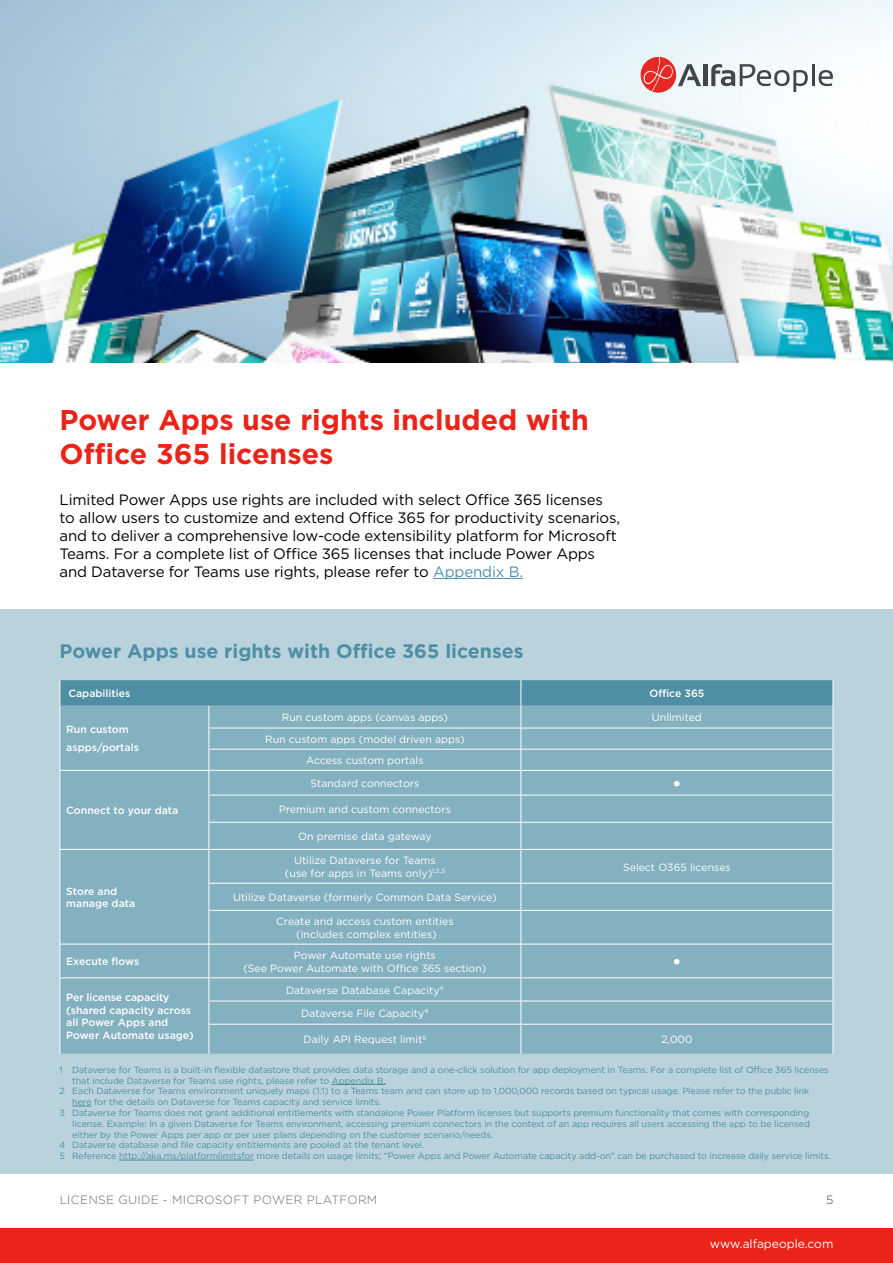
<style>
.page{position:relative;width:893px;height:1263px;background:#fff}
.page>*{position:absolute;margin:0;border:0;box-sizing:border-box;transform-origin:0 0}
.t1{font:700 28.5px/34.2px "Gotham";color:#ea2419}
.t2{font:700 19.5px "Gotham";color:#4f8fa5}
.t3{font:15px/18px "Gotham";letter-spacing:-.01em;color:#000}
.t4{font:900 15px "Gotham";color:#fff}
.t5{font:300 12px "Gotham";letter-spacing:.025em;color:#444}
.t6{font:12px "Gotham";color:#fff}
.t7{font:10.5px/12.6px "Gotham";color:#fff;text-align:center}
.t8{font:500 10.5px/12.6px "Gotham";color:#fff}
.t9{font:9px "Gotham";letter-spacing:-.01em;color:#4f8fa5}
.s1{color:#4f8fa5}
</style>
<div class="page">
<div style="left:0;top:1229px;width:893px;height:34px;background:#ea2419"></div>
<div style="left:0;top:609px;width:893px;height:565px;background:#b9d2db"></div>
<hr style="left:433px;top:578px;width:90px;height:1px;background:#4f8fa5">
<div style="left:61px;top:850px;width:772px;height:204px;background:#84b1c0"></div>
<hr style="left:60px;top:849px;width:149px;height:1px;background:#fff">
<hr style="left:60px;top:850px;width:1px;height:33px;background:#fff">
<hr style="left:209px;top:849px;width:312px;height:1px;background:#fff">
<hr style="left:209px;top:850px;width:1px;height:33px;background:#fff">
<hr style="left:521px;top:849px;width:312px;height:1px;background:#fff">
<hr style="left:521px;top:850px;width:1px;height:33px;background:#fff">
<hr style="left:833px;top:850px;width:1px;height:33px;background:#fff">
<hr style="left:209px;top:883px;width:312px;height:1px;background:#fff">
<svg style="left:209px;top:883px;width:1px;height:27px"></svg>
<hr style="left:521px;top:883px;width:312px;height:1px;background:#fff">
<svg style="left:521px;top:883px;width:1px;height:27px"></svg>
<svg style="left:833px;top:883px;width:1px;height:27px"></svg>
<hr style="left:60px;top:910px;width:1px;height:34px;background:#fff">
<hr style="left:209px;top:910px;width:312px;height:1px;background:#fff">
<hr style="left:209px;top:911px;width:1px;height:33px;background:#fff">
<hr style="left:521px;top:910px;width:312px;height:1px;background:#fff">
<hr style="left:521px;top:911px;width:1px;height:33px;background:#fff">
<hr style="left:833px;top:911px;width:1px;height:33px;background:#fff">
<hr style="left:60px;top:944px;width:149px;height:1px;background:#fff">
<hr style="left:60px;top:944px;width:1px;height:33px;background:#fff">
<hr style="left:209px;top:944px;width:312px;height:1px;background:#fff">
<hr style="left:209px;top:944px;width:1px;height:33px;background:#fff">
<hr style="left:521px;top:944px;width:312px;height:1px;background:#fff">
<hr style="left:521px;top:944px;width:1px;height:33px;background:#fff">
<hr style="left:833px;top:944px;width:1px;height:33px;background:#fff">
<hr style="left:60px;top:977px;width:149px;height:1px;background:#fff">
<hr style="left:209px;top:977px;width:312px;height:1px;background:#fff">
<hr style="left:521px;top:977px;width:312px;height:1px;background:#fff">
<hr style="left:209px;top:1001px;width:312px;height:1px;background:#fff">
<svg style="left:209px;top:978px;width:1px;height:46px"></svg>
<hr style="left:521px;top:1001px;width:312px;height:1px;background:#fff">
<svg style="left:521px;top:978px;width:1px;height:46px"></svg>
<svg style="left:833px;top:978px;width:1px;height:46px"></svg>
<hr style="left:60px;top:1024px;width:1px;height:30px;background:#fff">
<hr style="left:209px;top:1024px;width:312px;height:1px;background:#fff">
<hr style="left:209px;top:1024px;width:1px;height:30px;background:#fff">
<hr style="left:521px;top:1024px;width:312px;height:1px;background:#fff">
<hr style="left:521px;top:1024px;width:1px;height:30px;background:#fff">
<hr style="left:833px;top:1024px;width:1px;height:30px;background:#fff">
<svg style="left:60px;top:680px;width:774px;height:169px;background:#7faebd"></svg>
<hr style="left:332px;top:1084px;width:54px;height:1px;background:#4f8fa5">
<svg style="left:72px;top:1106px;width:20px;height:1px"></svg>
<hr style="left:119px;top:1160px;width:135px;height:1px;background:#4f8fa5">
<img style="left:0;top:0;width:893px;height:363px">
<svg style="left:641px;top:57px;width:60px;height:35px;background:#db8f8f"></svg>
<hr style="left:703px;top:64px;width:4px;height:22px;background:#444545">
<svg style="left:711px;top:64px;width:97px;height:28px"></svg>
<hr style="left:812px;top:64px;width:3px;height:22px;background:#444545">
<svg style="left:819px;top:70px;width:14px;height:16px"></svg>
<h1 class="t1" style="left:60px;top:402px;width:531px">Power Apps use rights included with<br>Office 365 licenses</h1>
<p class="t3" style="left:60px;top:490px;width:562px">Limited Power Apps use rights are included with select Office 365 licenses to allow users to customize and extend Office 365 for productivity scenarios, and to deliver a comprehensive low-code extensibility platform for Microsoft Teams. For a complete list of Office 365 licenses that include Power Apps and Dataverse for Teams use rights, please refer to <span class="s1">Appendix B.</span></p>
<h2 class="t2" style="left:60px;top:638px;width:466px">Power Apps use rights with Office 365 licenses</h2>
<p class="t8" style="left:68px;top:687px;width:64px">Capabilities</p>
<p class="t8" style="left:649px;top:687px;width:57px">Office 365</p>
<p class="t8" style="left:66px;top:720px;width:74px;line-height:18px">Run custom aspps/portals</p>
<p class="t7" style="left:282px;top:711px;width:168px">Run custom apps (canvas apps)</p>
<p class="t7" style="left:652px;top:711px;width:51px">Unlimited</p>
<p class="t7" style="left:265px;top:728px;width:201px;line-height:21.1px">Run custom apps (model driven apps)<br>Access custom portals</p>
<p class="t8" style="left:66px;top:804px;width:114px">Connect to your data</p>
<p class="t8" style="left:66px;top:884px;width:70px">Store and manage data</p>
<p class="t7" style="left:310px;top:777px;width:110px">Standard connectors</p>
<h3 class="t4" style="left:673px;top:773px;width:9px">•</h3>
<p class="t7" style="left:279px;top:803px;width:173px">Premium and custom connectors</p>
<p class="t7" style="left:298px;top:830px;width:135px">On premise data gateway</p>
<p class="t7" style="left:285px;top:854px;width:161px">Utilize Dataverse for Teams (use for apps in Teams only)<sup>1,2,3</sup></p>
<p class="t7" style="left:623px;top:860px;width:109px">Select O365 licenses</p>
<p class="t7" style="left:233px;top:891px;width:265px">Utilize Dataverse (formerly Common Data Service)</p>
<p class="t7" style="left:276px;top:915px;width:179px">Create and access custom entities (includes complex entities)</p>
<p class="t8" style="left:66px;top:955px;width:74px">Execute flows</p>
<p class="t7" style="left:243px;top:949px;width:245px">Power Automate use rights<br>(See Power Automate with Office 365 section)</p>
<h3 class="t4" style="left:673px;top:951px;width:9px">•</h3>
<p class="t8" style="left:66px;top:991px;width:129px">Per license capacity (shared capacity across all Power Apps and<br>Power Automate usage)</p>
<p class="t7" style="left:286px;top:983px;width:159px">Dataverse Database Capacity<sup>4</sup></p>
<p class="t7" style="left:301px;top:1006px;width:129px">Dataverse File Capacity<sup>4</sup></p>
<p class="t7" style="left:303px;top:1033px;width:124px">Daily API Request limit<sup>5</sup></p>
<p class="t7" style="left:661px;top:1033px;width:33px">2,000</p>
<p class="t9" style="left:60px;top:1064px;width:771px">1 Dataverse for Teams is a built-in flexible datastore that provides data storage and a one-click solution for app deployment in Teams. For a complete list of Office 365 licenses</p>
<p class="t9" style="left:72px;top:1074px;width:315px">that include Dataverse for Teams use rights, please refer to Appendix B.</p>
<p class="t9" style="left:60px;top:1085px;width:751px">2 Each Dataverse for Teams environment uniquely maps (1:1) to a Teams team and can store up to 1,000,000 records based on typical usage. Please refer to the public link</p>
<p class="t9" style="left:72px;top:1096px;width:310px">here for the details on Dataverse for Teams capacity and service limits.</p>
<p class="t9" style="left:60px;top:1107px;width:751px">3 Dataverse for Teams does not grant additional entitlements with standalone Power Platform licenses but supports premium functionality that comes with corresponding</p>
<p class="t9" style="left:72px;top:1118px;width:739px">license. Example: In a given Dataverse for Teams environment, accessing premium connectors in the context of an app requires all users accessing the app to be licensed</p>
<p class="t9" style="left:72px;top:1128px;width:422px">either by the Power Apps per app or per user plans depending on the customer scenario/needs.</p>
<p class="t9" style="left:60px;top:1139px;width:366px">4 Dataverse database and file capacity entitlements are pooled at the tenant level.</p>
<p class="t9" style="left:60px;top:1150px;width:773px">5 Reference http://aka.ms/platformlimitsfor more details on usage limits; “Power Apps and Power Automate capacity add-on” can be purchased to increase daily service limits.</p>
<h3 class="t5" style="left:60px;top:1192px;width:319px">LICENSE GUIDE - MICROSOFT POWER PLATFORM</h3>
<h3 class="t5" style="left:826px;top:1192px;width:9px">5</h3>
<h3 class="t6" style="left:710px;top:1236px;width:125px">www.alfapeople.com</h3>
</div>
